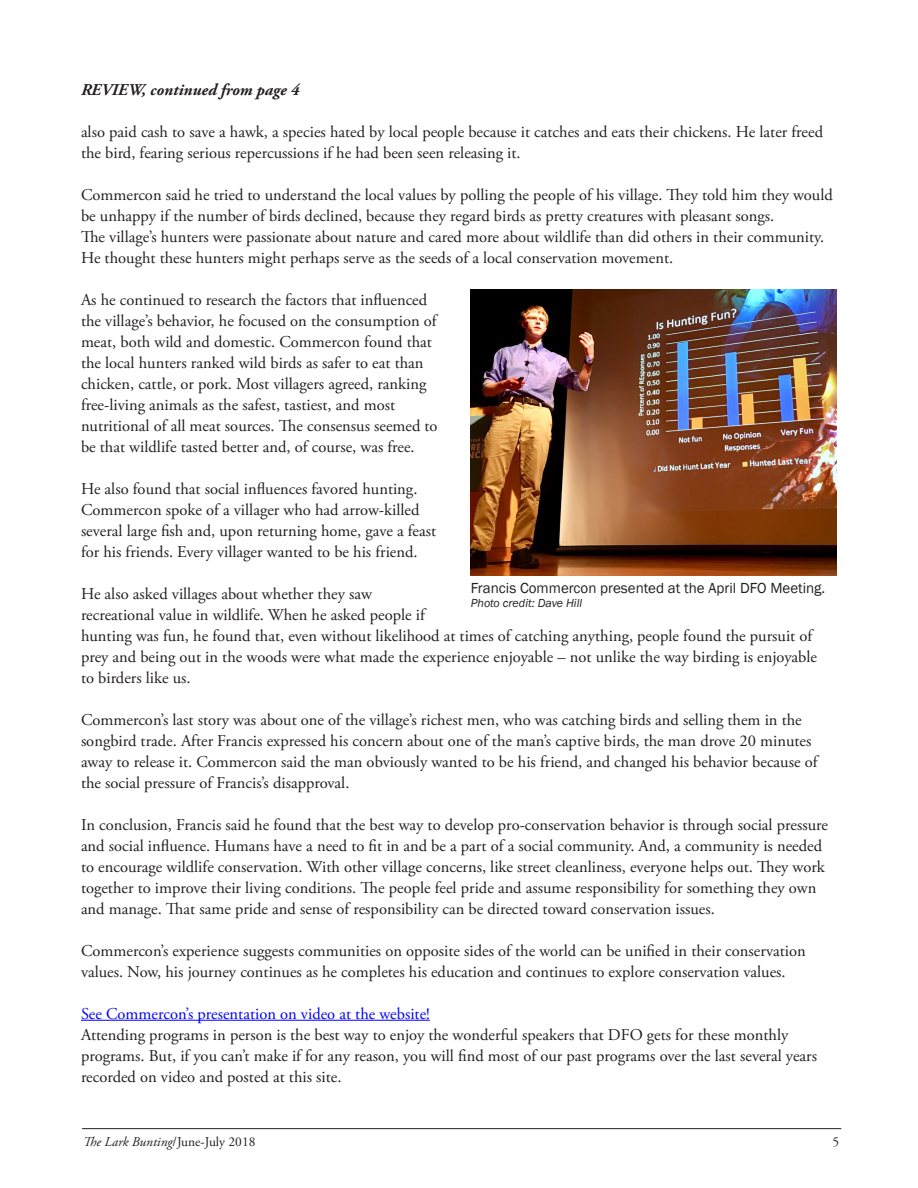
<style>
.page{position:relative;width:918px;height:1188px;background:#fff}
.page>*{position:absolute;margin:0;border:0;box-sizing:border-box;transform-origin:0 0}
.LB_field_trips_headi{font:16.5px/21px "Adobe Garamond Pro";color:#231f20}
.LB_field_trips_headi-2{font:16.5px "Adobe Garamond Pro";color:#00f}
.LB_field_trips_headi-3{font:italic 700 16.5px "Adobe Garamond Pro";color:#231f20}
.LB_field_trips_copy{font:15px "Franklin Gothic";color:#231f20}
.t1{font:italic 13.5px "Adobe Garamond Pro";color:#231f20}
.t2{font:13.5px "Adobe Garamond Pro";color:#231f20}
.LB_field_trips_copy-2{font:italic 12px "Franklin Gothic";color:#231f20}
.s1{font-style:normal}
</style>
<div class="page">
<hr style="left:82px;top:1128px;width:759px;height:1px;background:#231f20">
<hr style="left:81px;top:1020px;width:349px;height:1px;background:#00f">
<img style="left:471px;top:289px;width:366px;height:287px">
<p class="LB_field_trips_headi-3" style="left:81px;top:81px;width:220px">REVIEW, continued from page 4</p>
<p class="LB_field_trips_headi" style="left:81px;top:121px;width:744px">also paid cash to save a hawk, a species hated by local people because it catches and eats their chickens. He later freed the bird, fearing serious repercussions if he had been seen releasing it.</p>
<p class="LB_field_trips_headi" style="left:81px;top:184px;width:753px">Commercon said he tried to understand the local values by polling the people of his village. They told him they would be unhappy if the number of birds declined, because they regard birds as pretty creatures with pleasant songs.<br>The village’s hunters were passionate about nature and cared more about wildlife than did others in their community.<br>He thought these hunters might perhaps serve as the seeds of a local conservation movement.</p>
<p class="LB_field_trips_headi" style="left:81px;top:289px;width:358px">As he continued to research the factors that influenced the village’s behavior, he focused on the consumption of meat, both wild and domestic. Commercon found that the local hunters ranked wild birds as safer to eat than chicken, cattle, or pork. Most villagers agreed, ranking free-living animals as the safest, tastiest, and most nutritional of all meat sources. The consensus seemed to be that wildlife tasted better and, of course, was free.</p>
<p class="LB_field_trips_headi" style="left:81px;top:478px;width:357px">He also found that social influences favored hunting.<br>Commercon spoke of a villager who had arrow-killed several large fish and, upon returning home, gave a feast for his friends. Every villager wanted to be his friend.</p>
<p class="LB_field_trips_headi" style="left:81px;top:583px;width:738px">He also asked villages about whether they saw<br>recreational value in wildlife. When he asked people if<br>hunting was fun, he found that, even without likelihood at times of catching anything, people found the pursuit of prey and being out in the woods were what made the experience enjoyable – not unlike the way birding is enjoyable to birders like us.</p>
<p class="LB_field_trips_headi" style="left:81px;top:709px;width:738px">Commercon’s last story was about one of the village’s richest men, who was catching birds and selling them in the songbird trade. After Francis expressed his concern about one of the man’s captive birds, the man drove 20 minutes away to release it. Commercon said the man obviously wanted to be his friend, and changed his behavior because of the social pressure of Francis’s disapproval.</p>
<p class="LB_field_trips_headi" style="left:81px;top:814px;width:748px">In conclusion, Francis said he found that the best way to develop pro-conservation behavior is through social pressure and social influence. Humans have a need to fit in and be a part of a social community. And, a community is needed to encourage wildlife conservation. With other village concerns, like street cleanliness, everyone helps out. They work together to improve their living conditions. The people feel pride and assume responsibility for something they own and manage. That same pride and sense of responsibility can be directed toward conservation issues.</p>
<p class="LB_field_trips_headi" style="left:81px;top:940px;width:726px">Commercon’s experience suggests communities on opposite sides of the world can be unified in their conservation values. Now, his journey continues as he completes his education and continues to explore conservation values.</p>
<p class="LB_field_trips_headi-2" style="left:81px;top:1003px;width:350px">See Commercon’s presentation on video at the website!</p>
<p class="LB_field_trips_headi" style="left:81px;top:1024px;width:738px">Attending programs in person is the best way to enjoy the wonderful speakers that DFO gets for these monthly programs. But, if you can’t make if for any reason, you will find most of our past programs over the last several years recorded on video and posted at this site.</p>
<p class="LB_field_trips_copy" style="left:471px;top:578px;width:356px">Francis Commercon presented at the April DFO Meeting.</p>
<p class="LB_field_trips_copy-2" style="left:471px;top:595px;width:113px">Photo credit: Dave Hill</p>
<p class="t1" style="left:83px;top:1133px;width:174px">The Lark Bunting<span class="s1">/June-July 2018</span></p>
<p class="t2" style="left:832px;top:1133px;width:8px">5</p>
</div>
